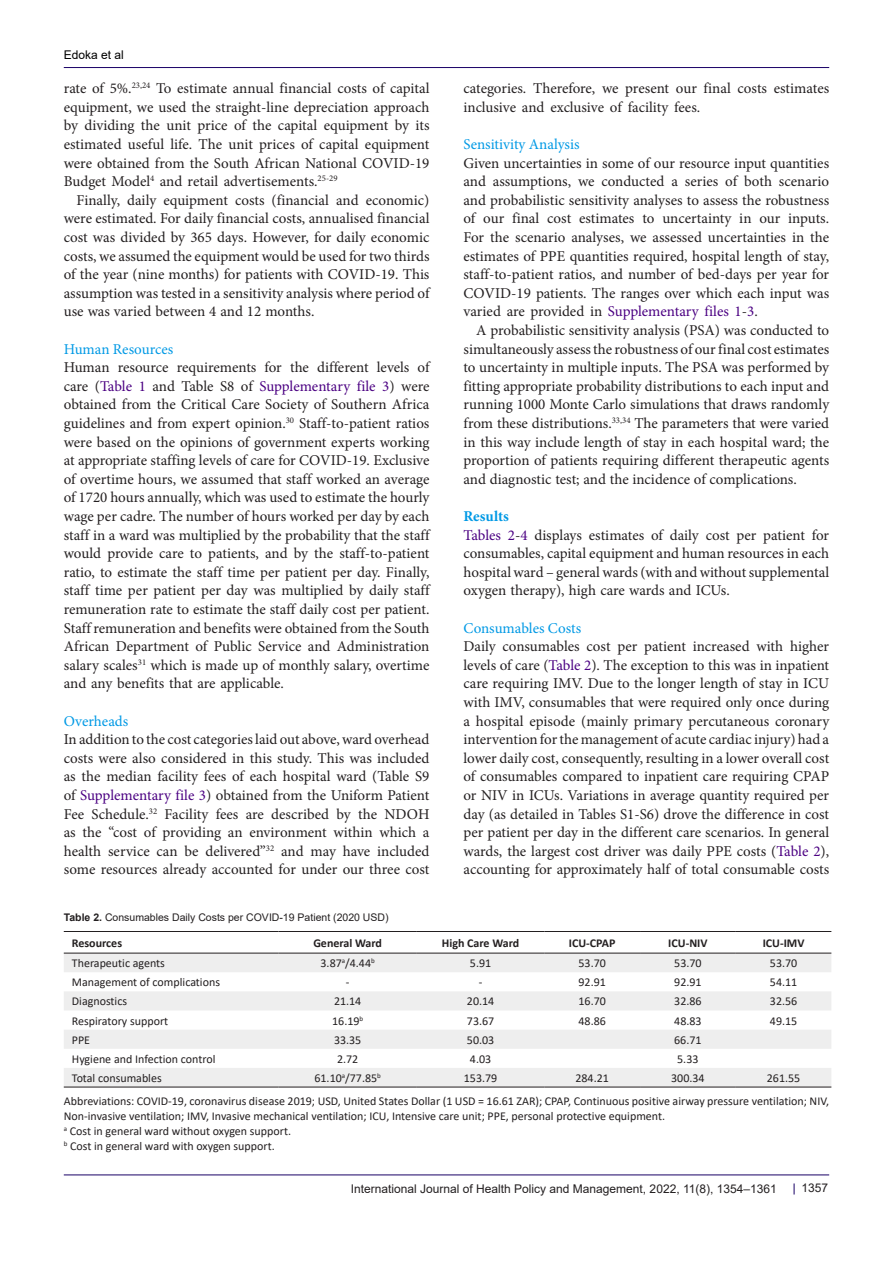
<style>
.page{position:relative;width:893px;height:1263px;background:#fff}
.page>*{position:absolute;margin:0;border:0;box-sizing:border-box;transform-origin:0 0}
.t1{font:15px/18.6px "Minion Pro";color:#231f20;text-align:justify}
.heading_1{font:15px "Minion Pro";color:#0099e5}
.heading_1-2{font:700 15px "Minion Pro";color:#0099e5}
.t2{font:12px/15px "Calibri";color:#231f20}
.t3{font:12px "Arial";color:#231f20}
.t4{font:700 12px "Calibri";color:#231f20}
.t5{font:12px "Arial";color:#000001}
.t6{font:10.5px "Arial";color:#231f20}
.s1{color:#4b0082}
.s2{font-weight:700}
</style>
<div class="page">
<hr style="left:64px;top:67px;width:765px;height:1px;background:#190066">
<hr style="left:64px;top:1175px;width:765px;height:1px;background:#190066">
<svg style="left:64px;top:954px;width:767px;height:133px;fill:#eee"></svg>
<hr style="left:64px;top:953px;width:215px;height:1px;background:#231f20">
<hr style="left:279px;top:953px;width:138px;height:1px;background:#231f20">
<hr style="left:417px;top:953px;width:127px;height:1px;background:#231f20">
<hr style="left:544px;top:953px;width:96px;height:1px;background:#231f20">
<hr style="left:640px;top:953px;width:96px;height:1px;background:#231f20">
<hr style="left:736px;top:953px;width:95px;height:1px;background:#231f20">
<hr style="left:64px;top:931px;width:215px;height:1px;background:#231f20">
<hr style="left:279px;top:931px;width:138px;height:1px;background:#231f20">
<hr style="left:417px;top:931px;width:127px;height:1px;background:#231f20">
<hr style="left:544px;top:931px;width:96px;height:1px;background:#231f20">
<hr style="left:640px;top:931px;width:96px;height:1px;background:#231f20">
<hr style="left:736px;top:931px;width:95px;height:1px;background:#231f20">
<hr style="left:64px;top:1087px;width:215px;height:1px;background:#231f20">
<hr style="left:279px;top:1087px;width:138px;height:1px;background:#231f20">
<hr style="left:417px;top:1087px;width:127px;height:1px;background:#231f20">
<hr style="left:544px;top:1087px;width:96px;height:1px;background:#231f20">
<hr style="left:640px;top:1087px;width:96px;height:1px;background:#231f20">
<hr style="left:736px;top:1087px;width:95px;height:1px;background:#231f20">
<p class="t5" style="left:64px;top:46px;width:62px">Edoka et al</p>
<p class="t1" style="left:64px;top:79px;width:367px">rate of 5%.<sup>23,24</sup> To estimate annual financial costs of capital equipment, we used the straight-line depreciation approach by dividing the unit price of the capital equipment by its estimated useful life. The unit prices of capital equipment were obtained from the South African National COVID-19<br>Budget Model<sup>4</sup> and retail advertisements.<sup>25-29</sup></p>
<p class="t1" style="left:64px;top:191px;width:367px;text-indent:13px">Finally, daily equipment costs (financial and economic) were estimated. For daily financial costs, annualised financial cost was divided by 365 days. However, for daily economic costs, we assumed the equipment would be used for two thirds of the year (nine months) for patients with COVID-19. This assumption was tested in a sensitivity analysis where period of use was varied between 4 and 12 months.</p>
<p class="heading_1" style="left:64px;top:339px;width:111px">Human Resources</p>
<p class="t1" style="left:64px;top:358px;width:367px">Human resource requirements for the different levels of care (<span class="s1">Table 1</span> and Table S8 of <span class="s1">Supplementary file 3</span>) were obtained from the Critical Care Society of Southern Africa guidelines and from expert opinion.<sup>30</sup> Staff-to-patient ratios were based on the opinions of government experts working at appropriate staffing levels of care for COVID-19. Exclusive of overtime hours, we assumed that staff worked an average of 1720 hours annually, which was used to estimate the hourly wage per cadre. The number of hours worked per day by each staff in a ward was multiplied by the probability that the staff would provide care to patients, and by the staff-to-patient ratio, to estimate the staff time per patient per day. Finally, staff time per patient per day was multiplied by daily staff remuneration rate to estimate the staff daily cost per patient.<br>Staff remuneration and benefits were obtained from the South African Department of Public Service and Administration salary scales<sup>31</sup> which is made up of monthly salary, overtime and any benefits that are applicable.</p>
<p class="heading_1" style="left:64px;top:711px;width:66px">Overheads</p>
<p class="t1" style="left:64px;top:730px;width:367px">In addition to the cost categories laid out above, ward overhead costs were also considered in this study. This was included as the median facility fees of each hospital ward (Table S9 of <span class="s1">Supplementary file 3</span>) obtained from the Uniform Patient Fee Schedule.<sup>32</sup> Facility fees are described by the NDOH as the “cost of providing an environment within which a health service can be delivered”<sup>32</sup> and may have included some resources already accounted for under our three cost</p>
<p class="t1" style="left:463px;top:79px;width:367px">categories. Therefore, we present our final costs estimates inclusive and exclusive of facility fees.</p>
<p class="heading_1" style="left:463px;top:134px;width:118px">Sensitivity Analysis</p>
<p class="t1" style="left:463px;top:154px;width:367px">Given uncertainties in some of our resource input quantities and assumptions, we conducted a series of both scenario and probabilistic sensitivity analyses to assess the robustness of our final cost estimates to uncertainty in our inputs.<br>For the scenario analyses, we assessed uncertainties in the estimates of PPE quantities required, hospital length of stay, staff-to-patient ratios, and number of bed-days per year for COVID-19 patients. The ranges over which each input was varied are provided in <span class="s1">Supplementary files 1</span>-<span class="s1">3</span>.</p>
<p class="t1" style="left:463px;top:321px;width:367px;text-indent:13px">A probabilistic sensitivity analysis (PSA) was conducted to simultaneously assess the robustness of our final cost estimates to uncertainty in multiple inputs. The PSA was performed by fitting appropriate probability distributions to each input and running 1000 Monte Carlo simulations that draws randomly from these distributions.<sup>33,34</sup> The parameters that were varied in this way include length of stay in each hospital ward; the proportion of patients requiring different therapeutic agents and diagnostic test; and the incidence of complications.</p>
<p class="heading_1-2" style="left:463px;top:506px;width:47px">Results</p>
<p class="t1" style="left:463px;top:526px;width:367px"><span class="s1">Tables 2</span>-<span class="s1">4</span> displays estimates of daily cost per patient for consumables, capital equipment and human resources in each hospital ward – general wards (with and without supplemental oxygen therapy), high care wards and ICUs.</p>
<p class="heading_1" style="left:463px;top:618px;width:119px">Consumables Costs</p>
<p class="t1" style="left:463px;top:637px;width:367px">Daily consumables cost per patient increased with higher levels of care (<span class="s1">Table 2</span>). The exception to this was in inpatient care requiring IMV. Due to the longer length of stay in ICU with IMV, consumables that were required only once during a hospital episode (mainly primary percutaneous coronary intervention for the management of acute cardiac injury) had a lower daily cost, consequently, resulting in a lower overall cost of consumables compared to inpatient care requiring CPAP or NIV in ICUs. Variations in average quantity required per day (as detailed in Tables S1-S6) drove the difference in cost per patient per day in the different care scenarios. In general wards, the largest cost driver was daily PPE costs (<span class="s1">Table 2</span>), accounting for approximately half of total consumable costs</p>
<p class="t6" style="left:64px;top:910px;width:326px"><span class="s2">Table 2.</span> Consumables Daily Costs per COVID-19 Patient (2020 USD)</p>
<p class="t4" style="left:72px;top:934px;width:52px">Resources</p>
<p class="t4" style="left:313px;top:934px;width:70px">General Ward</p>
<p class="t4" style="left:442px;top:934px;width:79px">High Care Ward</p>
<p class="t4" style="left:569px;top:934px;width:48px">ICU-CPAP</p>
<p class="t4" style="left:668px;top:934px;width:41px">ICU-NIV</p>
<p class="t4" style="left:763px;top:934px;width:43px">ICU-IMV</p>
<p class="t2" style="left:72px;top:955px;width:95px">Therapeutic agents</p>
<p class="t2" style="left:321px;top:955px;width:56px">3.87<sup>a</sup>/4.44<sup>b</sup></p>
<p class="t2" style="left:470px;top:955px;width:23px">5.91</p>
<p class="t2" style="left:578px;top:955px;width:29px">53.70</p>
<p class="t2" style="left:674px;top:955px;width:29px">53.70</p>
<p class="t2" style="left:770px;top:955px;width:29px">53.70</p>
<p class="t2" style="left:72px;top:974px;width:150px">Management of complications</p>
<p class="t2" style="left:346px;top:974px;width:5px">-</p>
<p class="t2" style="left:479px;top:974px;width:5px">-</p>
<p class="t2" style="left:578px;top:974px;width:29px">92.91</p>
<p class="t2" style="left:674px;top:974px;width:29px">92.91</p>
<p class="t2" style="left:770px;top:974px;width:29px">54.11</p>
<p class="t2" style="left:72px;top:994px;width:57px">Diagnostics</p>
<p class="t2" style="left:334px;top:994px;width:29px">21.14</p>
<p class="t2" style="left:467px;top:994px;width:29px">20.14</p>
<p class="t2" style="left:578px;top:994px;width:29px">16.70</p>
<p class="t2" style="left:674px;top:994px;width:29px">32.86</p>
<p class="t2" style="left:770px;top:994px;width:29px">32.56</p>
<p class="t2" style="left:72px;top:1013px;width:98px">Respiratory support</p>
<p class="t2" style="left:332px;top:1013px;width:33px">16.19<sup>b</sup></p>
<p class="t2" style="left:467px;top:1013px;width:29px">73.67</p>
<p class="t2" style="left:578px;top:1013px;width:29px">48.86</p>
<p class="t2" style="left:674px;top:1013px;width:29px">48.83</p>
<p class="t2" style="left:770px;top:1013px;width:29px">49.15</p>
<p class="t2" style="left:72px;top:1032px;width:20px">PPE</p>
<p class="t2" style="left:334px;top:1032px;width:29px">33.35</p>
<p class="t2" style="left:467px;top:1032px;width:29px">50.03</p>
<p class="t2" style="left:674px;top:1032px;width:29px">66.71</p>
<p class="t2" style="left:72px;top:1051px;width:145px">Hygiene and Infection control</p>
<p class="t2" style="left:337px;top:1051px;width:23px">2.72</p>
<p class="t2" style="left:470px;top:1051px;width:23px">4.03</p>
<p class="t2" style="left:677px;top:1051px;width:23px">5.33</p>
<p class="t2" style="left:72px;top:1070px;width:91px">Total consumables</p>
<p class="t2" style="left:314px;top:1070px;width:68px">61.10<sup>a</sup>/77.85<sup>b</sup></p>
<p class="t2" style="left:464px;top:1070px;width:35px">153.79</p>
<p class="t2" style="left:575px;top:1070px;width:35px">284.21</p>
<p class="t2" style="left:671px;top:1070px;width:35px">300.34</p>
<p class="t2" style="left:767px;top:1070px;width:35px">261.55</p>
<p class="t2" style="left:64px;top:1093px;width:767px">Abbreviations: COVID-19, coronavirus disease 2019; USD, United States Dollar (1 USD = 16.61 ZAR); CPAP, Continuous positive airway pressure ventilation; NIV,<br>Non-invasive ventilation; IMV, Invasive mechanical ventilation; ICU, Intensive care unit; PPE, personal protective equipment.</p>
<p class="t2" style="left:64px;top:1123px;width:229px"><sup>a</sup> Cost in general ward without oxygen support.</p>
<p class="t2" style="left:64px;top:1138px;width:212px"><sup>b</sup> Cost in general ward with oxygen support.</p>
<p class="t3" style="left:351px;top:1180px;width:428px">International Journal of Health Policy and Management, 2022, 11(8), 1354–1361</p>
<p class="t3" style="left:801px;top:1180px;width:28px">1357</p>
</div>
